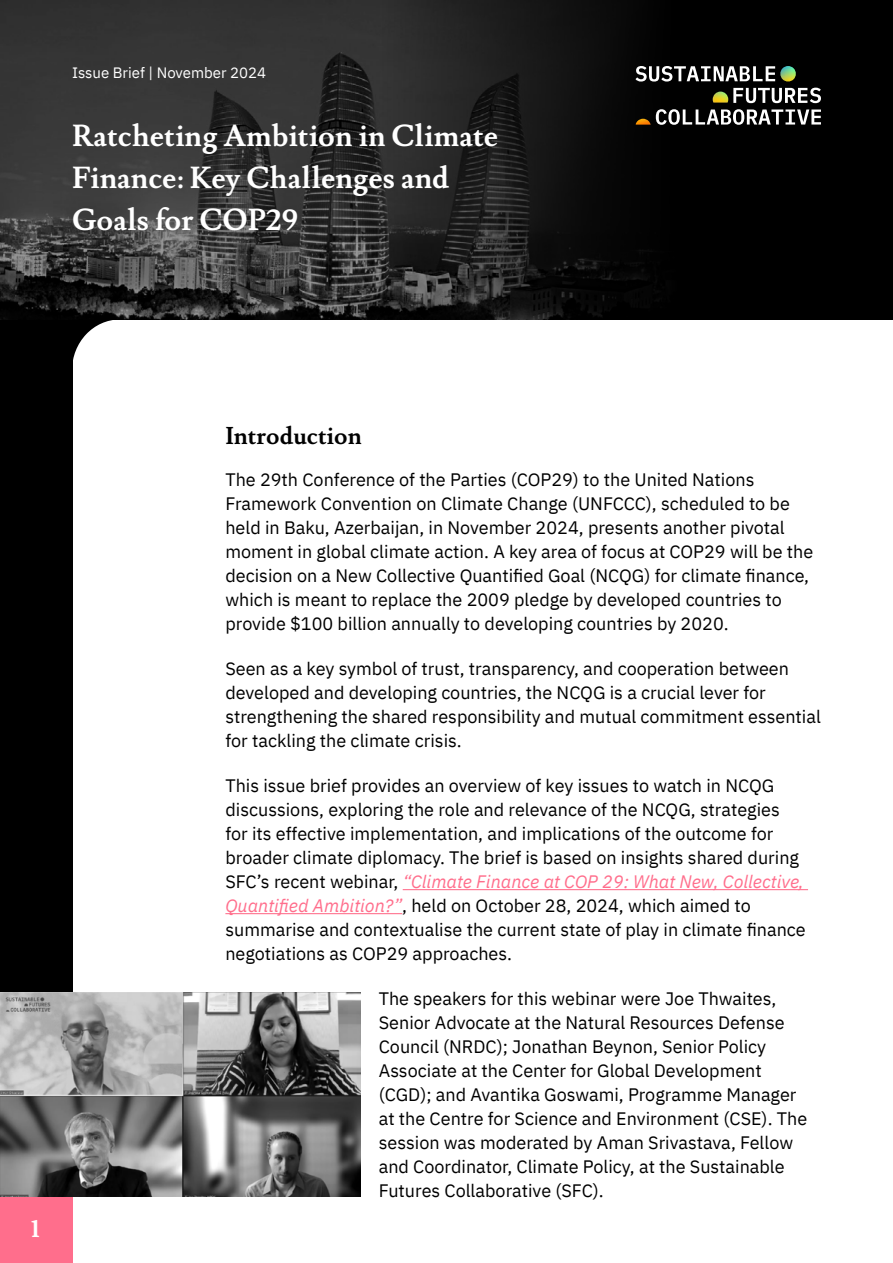
<style>
.page{position:relative;width:893px;height:1263px;background:#fff}
.page>*{position:absolute;margin:0;border:0;box-sizing:border-box;transform-origin:0 0}
.t1{font:700 30px/42px "Lusitana";color:#fff}
.t2{font:700 24px "Lusitana";color:#000}
.t3{font:700 24px "Lusitana";color:#fff}
.t4{font:18px/24px "IBM Plex Sans";color:#000}
.t5{font:15px "IBM Plex Sans";color:#fff}
.s1{font-style:italic;color:#ff6e8c}
</style>
<div class="page">
<div style="left:0;top:0;width:72px;height:1197px;background:#000"></div>
<div style="left:0;top:1197px;width:72px;height:66px;background:#ff6e8c"></div>
<div style="left:0;top:0;width:893px;height:319px;background:#000"></div>
<img style="left:0;top:1px;width:381px;height:318px">
<svg style="left:381px;top:1px;width:275px;height:318px"></svg>
<hr style="left:403px;top:889px;width:405px;height:1px;background:#ff6e8c">
<hr style="left:225px;top:913px;width:177px;height:1px;background:#ff6e8c">
<img style="left:636px;top:119px;width:15px;height:6px">
<img style="left:713px;top:92px;width:15px;height:11px">
<img style="left:780px;top:66px;width:16px;height:16px">
<svg style="left:656px;top:109px;width:165px;height:16px"></svg>
<svg style="left:635px;top:66px;width:140px;height:16px"></svg>
<svg style="left:733px;top:88px;width:88px;height:15px"></svg>
<img style="left:0;top:992px;width:361px;height:205px">
<svg style="left:72px;top:319px;width:48px;height:51px"></svg>
<p class="t5" style="left:72px;top:61px;width:196px">Issue Brief | November 2024</p>
<h1 class="t1" style="left:72px;top:115px;width:428px">Ratcheting Ambition in Climate<br>Finance: Key Challenges and<br>Goals for COP29</h1>
<h2 class="t3" style="left:32px;top:1214px;width:10px">1</h2>
<h2 class="t2" style="left:225px;top:421px;width:138px">Introduction</h2>
<p class="t4" style="left:225px;top:466px;width:589px">The 29th Conference of the Parties (COP29) to the United Nations Framework Convention on Climate Change (UNFCCC), scheduled to be held in Baku, Azerbaijan, in November 2024, presents another pivotal moment in global climate action. A key area of focus at COP29 will be the decision on a New Collective Quantified Goal (NCQG) for climate finance, which is meant to replace the 2009 pledge by developed countries to provide $100 billion annually to developing countries by 2020.</p>
<p class="t4" style="left:225px;top:655px;width:597px">Seen as a key symbol of trust, transparency, and cooperation between developed and developing countries, the NCQG is a crucial lever for strengthening the shared responsibility and mutual commitment essential for tackling the climate crisis.</p>
<p class="t4" style="left:225px;top:772px;width:582px">This issue brief provides an overview of key issues to watch in NCQG discussions, exploring the role and relevance of the NCQG, strategies for its effective implementation, and implications of the outcome for broader climate diplomacy. The brief is based on insights shared during SFC’s recent webinar, <span class="s1">“Climate Finance at COP 29: What New, Collective, Quantified Ambition?”</span>, held on October 28, 2024, which aimed to summarise and contextualise the current state of play in climate finance negotiations as COP29 approaches.</p>
<p class="t4" style="left:379px;top:985px;width:430px">The speakers for this webinar were Joe Thwaites, Senior Advocate at the Natural Resources Defense Council (NRDC); Jonathan Beynon, Senior Policy Associate at the Center for Global Development (CGD); and Avantika Goswami, Programme Manager at the Centre for Science and Environment (CSE). The session was moderated by Aman Srivastava, Fellow and Coordinator, Climate Policy, at the Sustainable Futures Collaborative (SFC).</p>
</div>
